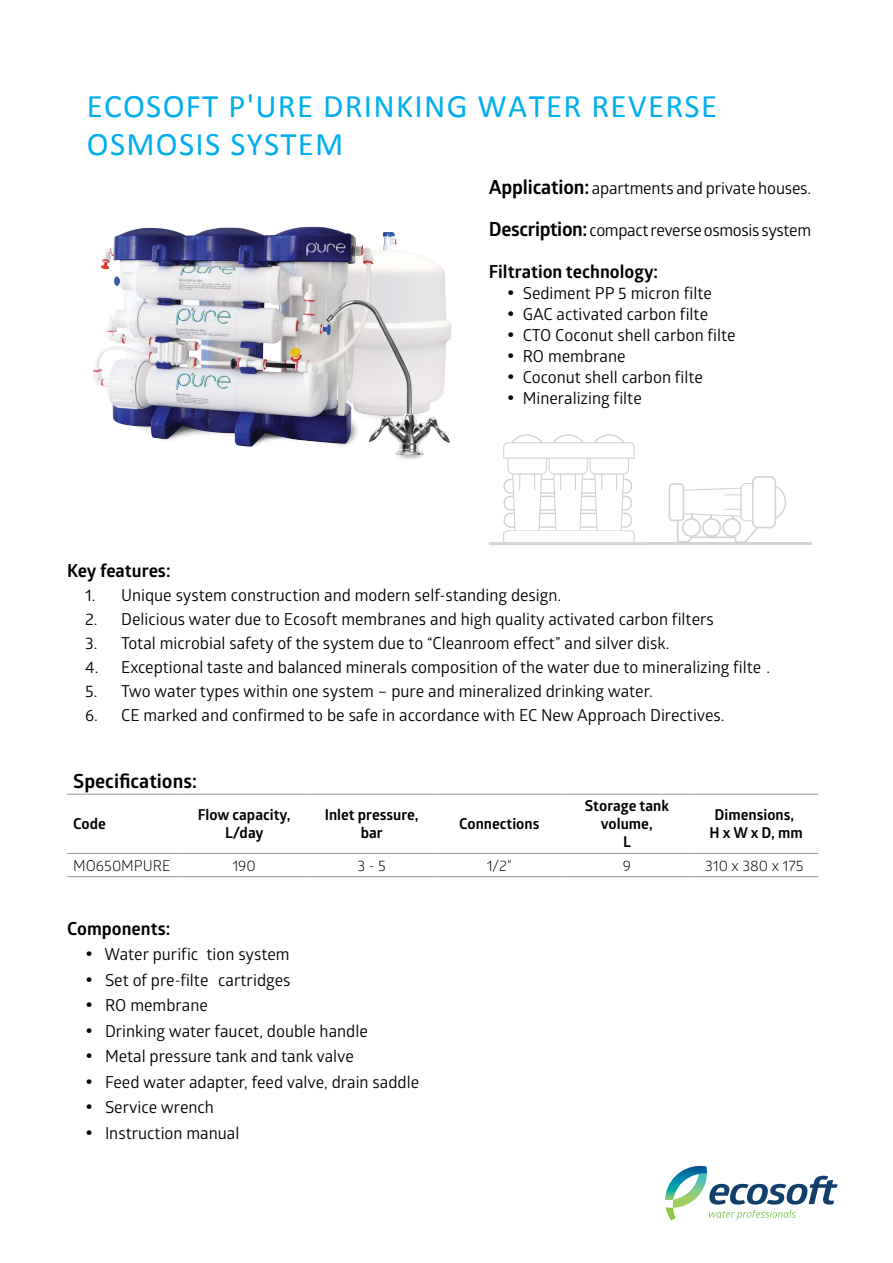
<style>
.page{position:relative;width:893px;height:1263px;background:#fff}
.page>*{position:absolute;margin:0;border:0;box-sizing:border-box;transform-origin:0 0}
.t1{font:33px/37.5px "Calibri";letter-spacing:.04em;color:#00aeef}
.t2{font:700 19.5px "Glober";color:#000}
.t3{font:700 18px "Glober";color:#000}
.t4{font:16.5px "Glober";color:#000}
.t5{font:16.5px "Glober";letter-spacing:-.02em;color:#000}
.t6{font:700 15px/18px "Glober";color:#000;text-align:center}
.t7{font:15px "Glober";color:#000}
.s1{font-weight:700;font-size:19.5px}
.s2{font-weight:700;font-size:22.5px}
</style>
<div class="page">
<svg style="left:665px;top:1166px;width:172px;height:54px"></svg>
<hr style="left:67px;top:794px;width:113px;height:1px;background:#939598">
<hr style="left:67px;top:853px;width:113px;height:1px;background:#939598">
<hr style="left:180px;top:794px;width:128px;height:1px;background:#939598">
<hr style="left:180px;top:853px;width:128px;height:1px;background:#939598">
<hr style="left:308px;top:794px;width:127px;height:1px;background:#939598">
<hr style="left:308px;top:853px;width:127px;height:1px;background:#939598">
<hr style="left:435px;top:794px;width:128px;height:1px;background:#939598">
<hr style="left:435px;top:853px;width:128px;height:1px;background:#939598">
<hr style="left:563px;top:794px;width:128px;height:1px;background:#939598">
<hr style="left:563px;top:853px;width:128px;height:1px;background:#939598">
<hr style="left:691px;top:794px;width:127px;height:1px;background:#939598">
<hr style="left:691px;top:853px;width:127px;height:1px;background:#939598">
<hr style="left:67px;top:876px;width:113px;height:1px;background:#939598">
<hr style="left:180px;top:876px;width:128px;height:1px;background:#939598">
<hr style="left:308px;top:876px;width:127px;height:1px;background:#939598">
<hr style="left:435px;top:876px;width:128px;height:1px;background:#939598">
<hr style="left:563px;top:876px;width:128px;height:1px;background:#939598">
<hr style="left:691px;top:876px;width:127px;height:1px;background:#939598">
<svg style="left:503px;top:434px;width:132px;height:108px"></svg>
<div style="left:510px;top:531px;width:114px;height:12px;background:#fff"></div>
<hr style="left:489px;top:542px;width:156px;height:3px;background:#d1d3d4">
<hr style="left:645px;top:542px;width:166px;height:3px;background:#d1d3d4">
<svg style="left:669px;top:476px;width:117px;height:66px"></svg>
<img style="left:93px;top:226px;width:359px;height:233px">
<h1 class="t1" style="left:87px;top:88px;width:632px">ECOSOFT P'URE DRINKING WATER REVERSE<br>OSMOSIS SYSTEM</h1>
<p class="t4" style="left:489px;top:177px;width:324px"><span class="s1">Application:</span> apartments and private houses.</p>
<p class="t5" style="left:489px;top:219px;width:324px"><span class="s1">Description:</span> compact reverse osmosis system</p>
<p class="t3" style="left:489px;top:259px;width:171px">Filtration technology:</p>
<p class="t4" style="left:507px;top:282px;width:207px"><span class="s2">•</span> Sediment PP 5 micron filte</p>
<p class="t4" style="left:507px;top:303px;width:203px"><span class="s2">•</span> GAC activated carbon filte</p>
<p class="t4" style="left:507px;top:324px;width:230px"><span class="s2">•</span> CTO Coconut shell carbon filte</p>
<p class="t4" style="left:507px;top:345px;width:120px"><span class="s2">•</span> RO membrane</p>
<p class="t4" style="left:507px;top:366px;width:198px"><span class="s2">•</span> Coconut shell carbon filte</p>
<p class="t4" style="left:507px;top:387px;width:136px"><span class="s2">•</span> Mineralizing filte</p>
<p class="t3" style="left:67px;top:558px;width:105px">Key features:</p>
<p class="t4" style="left:85px;top:583px;width:478px">1. Unique system construction and modern self-standing design.</p>
<p class="t4" style="left:85px;top:607px;width:630px">2. Delicious water due to Ecosoft membranes and high quality activated carbon filters</p>
<p class="t4" style="left:85px;top:631px;width:586px">3. Total microbial safety of the system due to “Cleanroom effect” and silver disk.</p>
<p class="t4" style="left:85px;top:655px;width:687px">4. Exceptional taste and balanced minerals composition of the water due to mineralizing filte .</p>
<p class="t4" style="left:85px;top:679px;width:569px">5. Two water types within one system – pure and mineralized drinking water.</p>
<p class="t4" style="left:85px;top:703px;width:641px">6. CE marked and confirmed to be safe in accordance with EC New Approach Directives.</p>
<p class="t2" style="left:73px;top:768px;width:125px">Specifications:</p>
<p class="t6" style="left:73px;top:815px;width:34px">Code</p>
<p class="t6" style="left:198px;top:806px;width:94px">Flow capacity,<br>L/day</p>
<p class="t6" style="left:325px;top:806px;width:95px">Inlet pressure, bar</p>
<p class="t6" style="left:459px;top:815px;width:82px">Connections</p>
<p class="t6" style="left:585px;top:797px;width:85px">Storage tank volume,<br>L</p>
<p class="t6" style="left:709px;top:806px;width:95px">Dimensions,<br>H х W x D, mm</p>
<p class="t7" style="left:73px;top:855px;width:99px">MO650MPURE</p>
<p class="t7" style="left:232px;top:855px;width:25px">190</p>
<p class="t7" style="left:358px;top:855px;width:30px">3 - 5</p>
<p class="t7" style="left:487px;top:855px;width:27px">1/2"</p>
<p class="t7" style="left:623px;top:855px;width:10px">9</p>
<p class="t7" style="left:705px;top:855px;width:100px">310 x 380 x 175</p>
<p class="t3" style="left:67px;top:916px;width:105px">Components:</p>
<p class="t4" style="left:85px;top:943px;width:206px"><span class="s2">•</span> Water purific tion system</p>
<p class="t4" style="left:85px;top:968px;width:207px"><span class="s2">•</span> Set of pre-filte cartridges</p>
<p class="t4" style="left:85px;top:994px;width:124px"><span class="s2">•</span> RO membrane</p>
<p class="t4" style="left:85px;top:1019px;width:284px"><span class="s2">•</span> Drinking water faucet, double handle</p>
<p class="t4" style="left:85px;top:1045px;width:270px"><span class="s2">•</span> Metal pressure tank and tank valve</p>
<p class="t4" style="left:85px;top:1070px;width:335px"><span class="s2">•</span> Feed water adapter, feed valve, drain saddle</p>
<p class="t4" style="left:85px;top:1096px;width:130px"><span class="s2">•</span> Service wrench</p>
<p class="t4" style="left:85px;top:1121px;width:156px"><span class="s2">•</span> Instruction manual</p>
</div>
